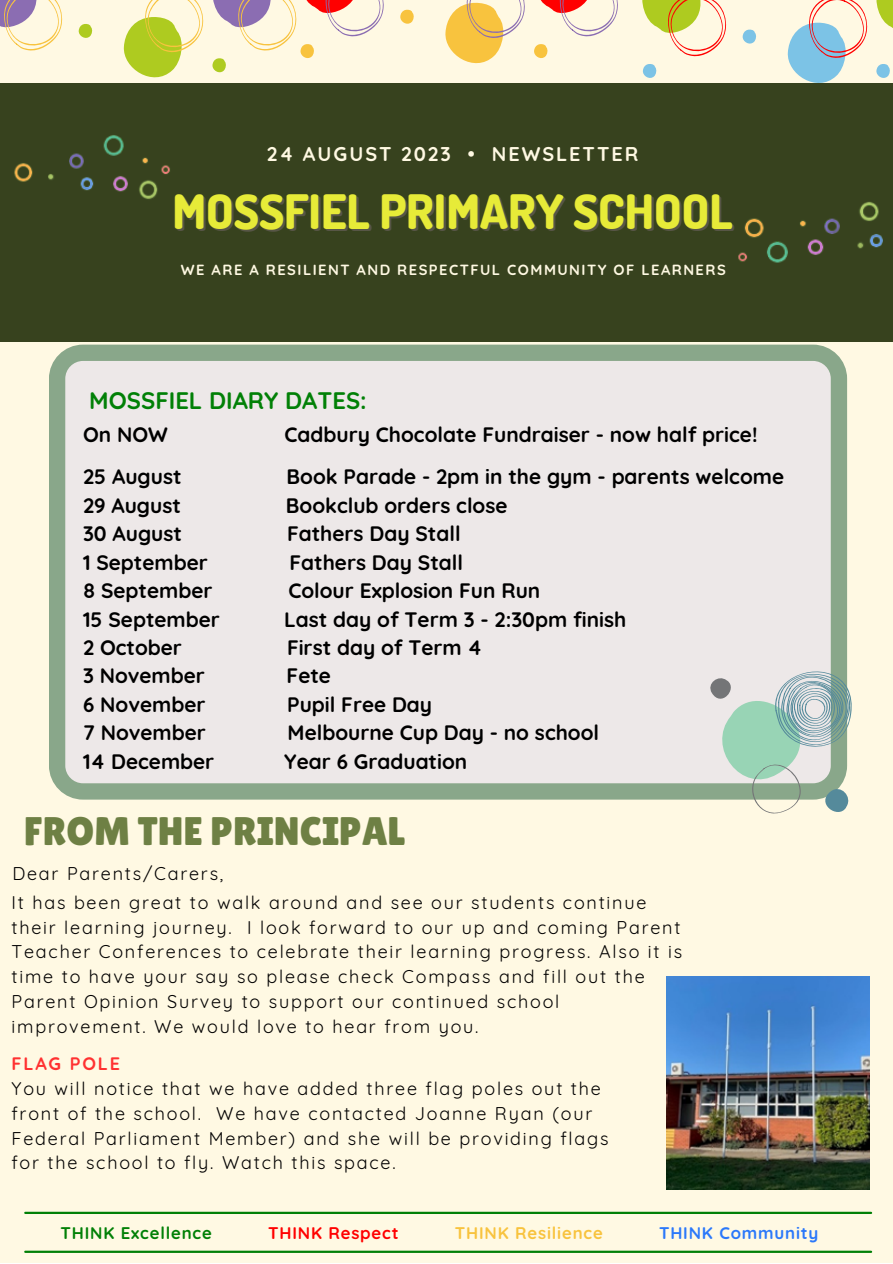
<style>
.page{position:relative;width:893px;height:1264px;background:#fff}
.page>*{position:absolute;margin:0;border:0;box-sizing:border-box;transform-origin:0 0}
.t1{font:800 47.25px "Dosis";color:#e7eb38}
.t2{font:39.9px "Lilita One";color:#6e8044}
.t3{font:700 23.85px "Quicksand";color:#018006}
.t4{font:700 20.85px "Quicksand";color:#000}
.t5{font:700 19.8px "Quicksand";letter-spacing:.1em;color:#fff9e3}
.t6{font:18px/24.8px "Quicksand";letter-spacing:.1em;color:#000}
.t7{font:700 18px "Quicksand";letter-spacing:.1em;color:#ff3131}
.t8{font:700 16.8px "Quicksand";letter-spacing:.05em;color:#018006}
.t9{font:700 16.8px "Quicksand";letter-spacing:.05em;color:#f8c33e}
.t10{font:700 16.8px "Quicksand";letter-spacing:.05em;color:#2b78fa}
.t11{font:700 16.8px "Quicksand";letter-spacing:.05em;color:#f00}
.t12{font:700 14.7px "Quicksand";letter-spacing:.1em;color:#fff9e3}
</style>
<div class="page">
<div style="left:0;top:0;width:892px;height:1262px;background:#fff9e3"></div>
<svg style="left:49px;top:344px;width:798px;height:455px;background:#e2e1de"></svg>
<svg style="left:0;top:0;width:63px;height:51px"></svg>
<svg style="left:78px;top:24px;width:15px;height:14px"></svg>
<svg style="left:123px;top:0;width:261px;height:77px"></svg>
<svg style="left:400px;top:9px;width:14px;height:15px"></svg>
<svg style="left:534px;top:44px;width:14px;height:14px"></svg>
<svg style="left:445px;top:0;width:80px;height:63px"></svg>
<svg style="left:540px;top:0;width:78px;height:37px"></svg>
<svg style="left:642px;top:64px;width:15px;height:14px"></svg>
<svg style="left:642px;top:0;width:84px;height:57px"></svg>
<svg style="left:742px;top:29px;width:14px;height:15px"></svg>
<svg style="left:876px;top:64px;width:14px;height:14px"></svg>
<svg style="left:876px;top:0;width:16px;height:28px"></svg>
<svg style="left:787px;top:0;width:80px;height:83px"></svg>
<div style="left:0;top:83px;width:892px;height:258px;background:#37421e"></div>
<img style="left:14px;top:135px;width:156px;height:64px">
<img style="left:738px;top:201px;width:145px;height:62px">
<hr style="left:25px;top:1211px;width:846px;height:2px;background:#018006">
<hr style="left:25px;top:1250px;width:846px;height:2px;background:#018006">
<svg style="left:705px;top:671px;width:147px;height:143px;background:#b9cec2"></svg>
<img style="left:666px;top:976px;width:203px;height:213px">
<p class="t5" style="left:267px;top:141px;width:373px">24 AUGUST 2023 • NEWSLETTER</p>
<p class="t1" style="left:172px;top:180px;width:561px">MOSSFIEL PRIMARY SCHOOL</p>
<p class="t12" style="left:181px;top:261px;width:546px">WE ARE A RESILIENT AND RESPECTFUL COMMUNITY OF LEARNERS</p>
<p class="t3" style="left:89px;top:384px;width:279px">MOSSFIEL DIARY DATES:</p>
<p class="t4" style="left:83px;top:421px;width:86px">On NOW</p>
<p class="t4" style="left:284px;top:421px;width:474px">Cadbury Chocolate Fundraiser - now half price!</p>
<p class="t4" style="left:83px;top:463px;width:100px">25 August</p>
<p class="t4" style="left:286px;top:463px;width:499px">Book Parade - 2pm in the gym - parents welcome</p>
<p class="t4" style="left:83px;top:492px;width:99px">29 August</p>
<p class="t4" style="left:286px;top:492px;width:223px">Bookclub orders close</p>
<p class="t4" style="left:83px;top:520px;width:100px">30 August</p>
<p class="t4" style="left:287px;top:520px;width:175px">Fathers Day Stall</p>
<p class="t4" style="left:83px;top:548px;width:126px">1 September</p>
<p class="t4" style="left:289px;top:548px;width:175px">Fathers Day Stall</p>
<p class="t4" style="left:83px;top:577px;width:131px">8 September</p>
<p class="t4" style="left:288px;top:577px;width:253px">Colour Explosion Fun Run</p>
<p class="t4" style="left:83px;top:605px;width:138px">15 September</p>
<p class="t4" style="left:284px;top:605px;width:343px">Last day of Term 3 - 2:30pm finish</p>
<p class="t4" style="left:83px;top:634px;width:100px">2 October</p>
<p class="t4" style="left:287px;top:634px;width:197px">First day of Term 4</p>
<p class="t4" style="left:83px;top:662px;width:123px">3 November</p>
<p class="t4" style="left:286px;top:662px;width:46px">Fete</p>
<p class="t4" style="left:83px;top:691px;width:124px">6 November</p>
<p class="t4" style="left:287px;top:691px;width:146px">Pupil Free Day</p>
<p class="t4" style="left:83px;top:719px;width:124px">7 November</p>
<p class="t4" style="left:287px;top:719px;width:313px">Melbourne Cup Day - no school</p>
<p class="t4" style="left:83px;top:748px;width:133px">14 December</p>
<p class="t4" style="left:284px;top:748px;width:184px">Year 6 Graduation</p>
<p class="t2" style="left:24px;top:807px;width:382px">FROM THE PRINCIPAL</p>
<p class="t6" style="left:12px;top:860px;width:212px">Dear Parents/Carers,</p>
<p class="t6" style="left:12px;top:889px;width:672px">It has been great to walk around and see our students continue their learning journey. I look forward to our up and coming Parent Teacher Conferences to celebrate their learning progress. Also it is time to have your say so please check Compass and fill out the Parent Opinion Survey to support our continued school improvement. We would love to hear from you.</p>
<p class="t7" style="left:12px;top:1052px;width:110px">FLAG POLE</p>
<p class="t6" style="left:12px;top:1075px;width:598px">You will notice that we have added three flag poles out the front of the school. We have contacted Joanne Ryan (our Federal Parliament Member) and she will be providing flags for the school to fly. Watch this space.</p>
<p class="t8" style="left:60px;top:1221px;width:153px">THINK Excellence</p>
<p class="t11" style="left:268px;top:1221px;width:132px">THINK Respect</p>
<p class="t9" style="left:455px;top:1221px;width:149px">THINK Resilience</p>
<p class="t10" style="left:659px;top:1221px;width:161px">THINK Community</p>
</div>
